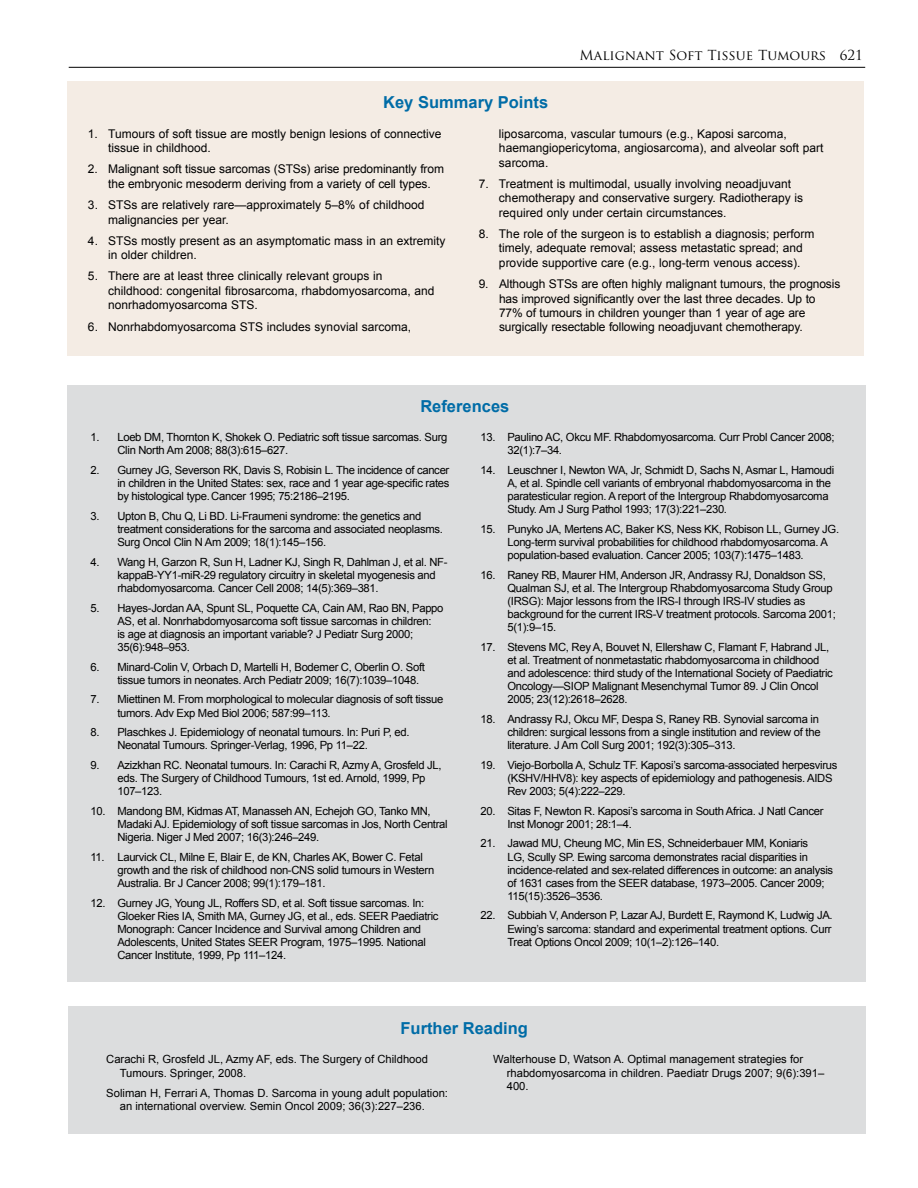
<style>
.page{position:relative;width:918px;height:1188px;background:#fff}
.page>*{position:absolute;margin:0;border:0;box-sizing:border-box;transform-origin:0 0}
.t1{font:700 16.5px "Arial";color:#006ca7}
.t2{font:13.5px "Trajan Pro";color:#000}
.t3{font:12px/14.4px "Arial";color:#000}
.t4{font:11.25px/13px "Arial";letter-spacing:-.025em;color:#000}
.t5{font:11.25px/13.5px "Arial";color:#000}
</style>
<div class="page">
<hr style="left:69px;top:67px;width:796px;height:1px;background:#000">
<div style="left:68px;top:81px;width:796px;height:274px;background:#f4ece4"></div>
<div style="left:67px;top:385px;width:799px;height:596px;background:#dcddde"></div>
<div style="left:68px;top:1007px;width:797px;height:127px;background:#dcddde"></div>
<h1 class="t1" style="left:383px;top:91px;width:167px">Key Summary Points</h1>
<p class="t2" style="left:580px;top:47px;width:285px">Malignant Soft Tissue Tumours 621</p>
<p class="t3" style="left:108px;top:126px;width:335px;text-indent:-20px">1. Tumours of soft tissue are mostly benign lesions of connective tissue in childhood.</p>
<p class="t3" style="left:88px;top:162px;width:358px;text-align:center">2. Malignant soft tissue sarcomas (STSs) arise predominantly from the embryonic mesoderm deriving from a variety of cell types.</p>
<p class="t3" style="left:108px;top:198px;width:318px;text-indent:-20px">3. STSs are relatively rare—approximately 5–8% of childhood malignancies per year.</p>
<p class="t3" style="left:108px;top:233px;width:339px;text-indent:-20px">4. STSs mostly present as an asymptomatic mass in an extremity in older children.</p>
<p class="t3" style="left:108px;top:269px;width:328px;text-indent:-20px">5. There are at least three clinically relevant groups in childhood: congenital fibrosarcoma, rhabdomyosarcoma, and nonrhadomyosarcoma STS.</p>
<p class="t3" style="left:88px;top:319px;width:325px">6. Nonrhabdomyosarcoma STS includes synovial sarcoma,</p>
<p class="t3" style="left:499px;top:126px;width:326px">liposarcoma, vascular tumours (e.g., Kaposi sarcoma, haemangiopericytoma, angiosarcoma), and alveolar soft part sarcoma.</p>
<p class="t3" style="left:499px;top:177px;width:306px;text-indent:-20px">7. Treatment is multimodal, usually involving neoadjuvant chemotherapy and conservative surgery. Radiotherapy is required only under certain circumstances.</p>
<p class="t3" style="left:499px;top:227px;width:317px;text-indent:-20px">8. The role of the surgeon is to establish a diagnosis; perform timely, adequate removal; assess metastatic spread; and provide supportive care (e.g., long-term venous access).</p>
<p class="t3" style="left:499px;top:277px;width:343px;text-indent:-20px">9. Although STSs are often highly malignant tumours, the prognosis has improved significantly over the last three decades. Up to 77% of tumours in children younger than 1 year of age are surgically resectable following neoadjuvant chemotherapy.</p>
<h1 class="t1" style="left:420px;top:395px;width:90px">References</h1>
<p class="t4" style="left:117px;top:431px;width:332px;text-indent:-27px">1. Loeb DM, Thornton K, Shokek O. Pediatric soft tissue sarcomas. Surg<br>Clin North Am 2008; 88(3):615–627.</p>
<p class="t4" style="left:117px;top:464px;width:334px;text-align:justify;text-indent:-27px">2. Gurney JG, Severson RK, Davis S, Robisin L. The incidence of cancer in children in the United States: sex, race and 1 year age-specific rates by histological type.Cancer 1995; 75:2186–2195.</p>
<p class="t4" style="left:117px;top:510px;width:327px;text-indent:-27px">3. Upton B, Chu Q, Li BD. Li-Fraumeni syndrome: the genetics and treatment considerations for the sarcoma and associated neoplasms.<br>Surg Oncol Clin N Am 2009; 18(1):145–156.</p>
<p class="t4" style="left:117px;top:555px;width:332px;text-indent:-27px">4. Wang H, Garzon R, Sun H, Ladner KJ, Singh R, Dahlman J, et al. NF&shy;kappaB-YY1-miR-29 regulatory circuitry in skeletal myogenesis and rhabdomyosarcoma. Cancer Cell 2008; 14(5):369–381.</p>
<p class="t4" style="left:117px;top:601px;width:328px;text-indent:-27px">5. Hayes-Jordan AA, Spunt SL, Poquette CA, Cain AM, Rao BN, Pappo AS, et al. Nonrhabdomyosarcoma soft tissue sarcomas in children:<br>is age at diagnosis an important variable? J Pediatr Surg 2000; 35(6):948–953.</p>
<p class="t4" style="left:117px;top:660px;width:309px;text-indent:-27px">6. Minard-Colin V, Orbach D, Martelli H, Bodemer C, Oberlin O. Soft tissue tumors in neonates. Arch Pediatr 2009; 16(7):1039–1048.</p>
<p class="t4" style="left:117px;top:693px;width:327px;text-indent:-27px">7. Miettinen M. From morphological to molecular diagnosis of soft tissue tumors. Adv Exp Med Biol 2006; 587:99–113.</p>
<p class="t4" style="left:117px;top:726px;width:294px;text-indent:-27px">8. Plaschkes J. Epidemiology of neonatal tumours. In: Puri P, ed.<br>Neonatal Tumours. Springer-Verlag, 1996, Pp 11–22.</p>
<p class="t4" style="left:117px;top:759px;width:326px;text-indent:-27px">9. Azizkhan RC. Neonatal tumours. In: Carachi R, Azmy A, Grosfeld JL, eds. The Surgery of Childhood Tumours, 1st ed. Arnold, 1999, Pp<br>107–123.</p>
<p class="t4" style="left:117px;top:805px;width:332px;text-indent:-27px">10. Mandong BM, Kidmas AT, Manasseh AN, Echejoh GO, Tanko MN,<br>Madaki AJ. Epidemiology of soft tissue sarcomas in Jos, North Central<br>Nigeria. Niger J Med 2007; 16(3):246–249.</p>
<p class="t4" style="left:117px;top:851px;width:318px;text-indent:-27px">11. Laurvick CL, Milne E, Blair E, de KN, Charles AK, Bower C. Fetal growth and the risk of childhood non-CNS solid tumours in Western<br>Australia. Br J Cancer 2008; 99(1):179–181.</p>
<p class="t4" style="left:117px;top:897px;width:323px;text-indent:-27px">12. Gurney JG, Young JL, Roffers SD, et al. Soft tissue sarcomas. In:<br>Gloeker Ries IA, Smith MA, Gurney JG, et al., eds. SEER Paediatric Monograph: Cancer Incidence and Survival among Children and Adolescents, United States SEER Program, 1975–1995. National Cancer Institute, 1999, Pp 111–124.</p>
<p class="t4" style="left:507px;top:431px;width:329px;text-indent:-27px">13. Paulino AC, Okcu MF. Rhabdomyosarcoma. Curr Probl Cancer 2008;<br>32(1):7–34.</p>
<p class="t4" style="left:507px;top:464px;width:328px;text-indent:-27px">14. Leuschner I, Newton WA, Jr, Schmidt D, Sachs N, Asmar L, Hamoudi A, et al. Spindle cell variants of embryonal rhabdomyosarcoma in the paratesticular region. A report of the Intergroup Rhabdomyosarcoma Study. Am J Surg Pathol 1993; 17(3):221–230.</p>
<p class="t4" style="left:507px;top:523px;width:333px;text-indent:-27px">15. Punyko JA, Mertens AC, Baker KS, Ness KK, Robison LL, Gurney JG.<br>Long-term survival probabilities for childhood rhabdomyosarcoma. A population-based evaluation. Cancer 2005; 103(7):1475–1483.</p>
<p class="t4" style="left:507px;top:568px;width:330px;text-indent:-27px">16. Raney RB, Maurer HM, Anderson JR, Andrassy RJ, Donaldson SS, Qualman SJ, et al. The Intergroup Rhabdomyosarcoma Study Group (IRSG): Major lessons from the IRS-I through IRS-IV studies as background for the current IRS-V treatment protocols. Sarcoma 2001; 5(1):9–15.</p>
<p class="t4" style="left:507px;top:640px;width:327px;text-indent:-27px">17. Stevens MC, Rey A, Bouvet N, Ellershaw C, Flamant F, Habrand JL, et al. Treatment of nonmetastatic rhabdomyosarcoma in childhood and adolescence: third study of the International Society of Paediatric Oncology—SIOP Malignant Mesenchymal Tumor 89. J Clin Oncol 2005; 23(12):2618–2628.</p>
<p class="t4" style="left:507px;top:712px;width:315px;text-indent:-27px">18. Andrassy RJ, Okcu MF, Despa S, Raney RB. Synovial sarcoma in children: surgical lessons from a single institution and review of the literature. J Am Coll Surg 2001; 192(3):305–313.</p>
<p class="t4" style="left:507px;top:758px;width:332px;text-indent:-27px">19. Viejo-Borbolla A, Schulz TF. Kaposi’s sarcoma-associated herpesvirus (KSHV/HHV8): key aspects of epidemiology and pathogenesis. AIDS<br>Rev 2003; 5(4):222–229.</p>
<p class="t4" style="left:507px;top:804px;width:318px;text-indent:-27px">20. Sitas F, Newton R. Kaposi’s sarcoma in South Africa. J Natl Cancer<br>Inst Monogr 2001; 28:1–4.</p>
<p class="t4" style="left:507px;top:837px;width:327px;text-indent:-27px">21. Jawad MU, Cheung MC, Min ES, Schneiderbauer MM, Koniaris<br>LG, Scully SP. Ewing sarcoma demonstrates racial disparities in incidence-related and sex-related differences in outcome: an analysis of 1631 cases from the SEER database, 1973–2005. Cancer 2009; 115(15):3526–3536.</p>
<p class="t4" style="left:507px;top:909px;width:327px;text-align:justify;text-indent:-27px">22. Subbiah V, Anderson P, Lazar AJ, Burdett E, Raymond K, Ludwig JA.<br>Ewing’s sarcoma: standard and experimental treatment options. Curr Treat Options Oncol 2009; 10(1–2):126–140.</p>
<h1 class="t1" style="left:401px;top:1017px;width:129px">Further Reading</h1>
<p class="t5" style="left:120px;top:1052px;width:310px;text-indent:-14px">Carachi R, Grosfeld JL, Azmy AF, eds. The Surgery of Childhood<br>Tumours. Springer, 2008.</p>
<p class="t5" style="left:120px;top:1086px;width:330px;text-indent:-14px">Soliman H, Ferrari A, Thomas D. Sarcoma in young adult population: an international overview. Semin Oncol 2009; 36(3):227–236.</p>
<p class="t5" style="left:507px;top:1052px;width:319px;text-indent:-14px">Walterhouse D, Watson A. Optimal management strategies for rhabdomyosarcoma in children. Paediatr Drugs 2007; 9(6):391–<br>400.</p>
</div>
